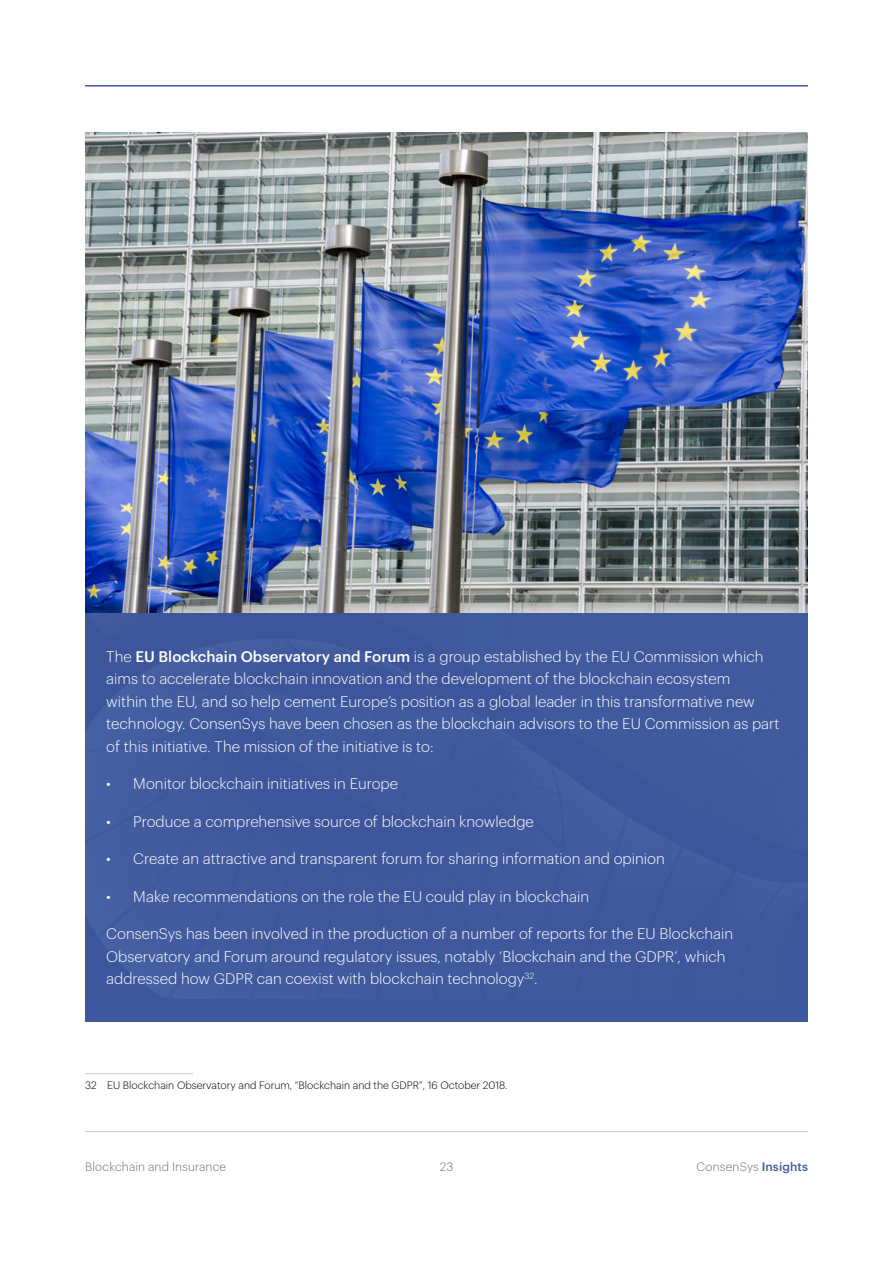
<style>
.page{position:relative;width:893px;height:1263px;background:#fff}
.page>*{position:absolute;margin:0;border:0;box-sizing:border-box;transform-origin:0 0}
.t1{font:300 15px/22.5px "Graphik";color:#fff}
.t2{font:300 12px "Graphik";letter-spacing:.01em;color:#706f6f}
.t3{font:300 10.5px "Graphik";color:#000}
.s1{font-weight:500}
.s2{font-weight:500;color:#415a9c}
</style>
<div class="page">
<div style="left:85px;top:612px;width:723px;height:410px;background:#415a9c"></div>
<img style="left:85px;top:132px;width:723px;height:481px">
<hr style="left:85px;top:85px;width:723px;height:2px;background:#415a9c">
<hr style="left:85px;top:1131px;width:723px;height:1px;background:#cacaca">
<hr style="left:85px;top:1073px;width:108px;height:1px;background:#cacaca">
<p class="t1" style="left:106px;top:644px;width:675px">The <span class="s1">EU Blockchain Observatory and Forum</span> is a group established by the EU Commission which aims to accelerate blockchain innovation and the development of the blockchain ecosystem<br>within the EU, and so help cement Europe’s position as a global leader in this transformative new technology. ConsenSys have been chosen as the blockchain advisors to the EU Commission as part of this initiative. The mission of the initiative is to:</p>
<p class="t1" style="left:106px;top:771px;width:293px">• Monitor blockchain initiatives in Europe</p>
<p class="t1" style="left:106px;top:809px;width:429px">• Produce a comprehensive source of blockchain knowledge</p>
<p class="t1" style="left:106px;top:846px;width:560px">• Create an attractive and transparent forum for sharing information and opinion</p>
<p class="t1" style="left:106px;top:884px;width:484px">• Make recommendations on the role the EU could play in blockchain</p>
<p class="t1" style="left:106px;top:921px;width:628px">ConsenSys has been involved in the production of a number of reports for the EU Blockchain<br>Observatory and Forum around regulatory issues, notably ‘Blockchain and the GDPR’, which addressed how GDPR can coexist with blockchain technology<sup>32</sup>.</p>
<p class="t3" style="left:85px;top:1077px;width:424px">32 EU Blockchain Observatory and Forum, “Blockchain and the GDPR”, 16 October 2018.</p>
<p class="t2" style="left:85px;top:1158px;width:143px">Blockchain and Insurance</p>
<p class="t2" style="left:440px;top:1158px;width:15px">23</p>
<p class="t2" style="left:696px;top:1158px;width:113px">ConsenSys <span class="s2">Insights</span></p>
</div>
